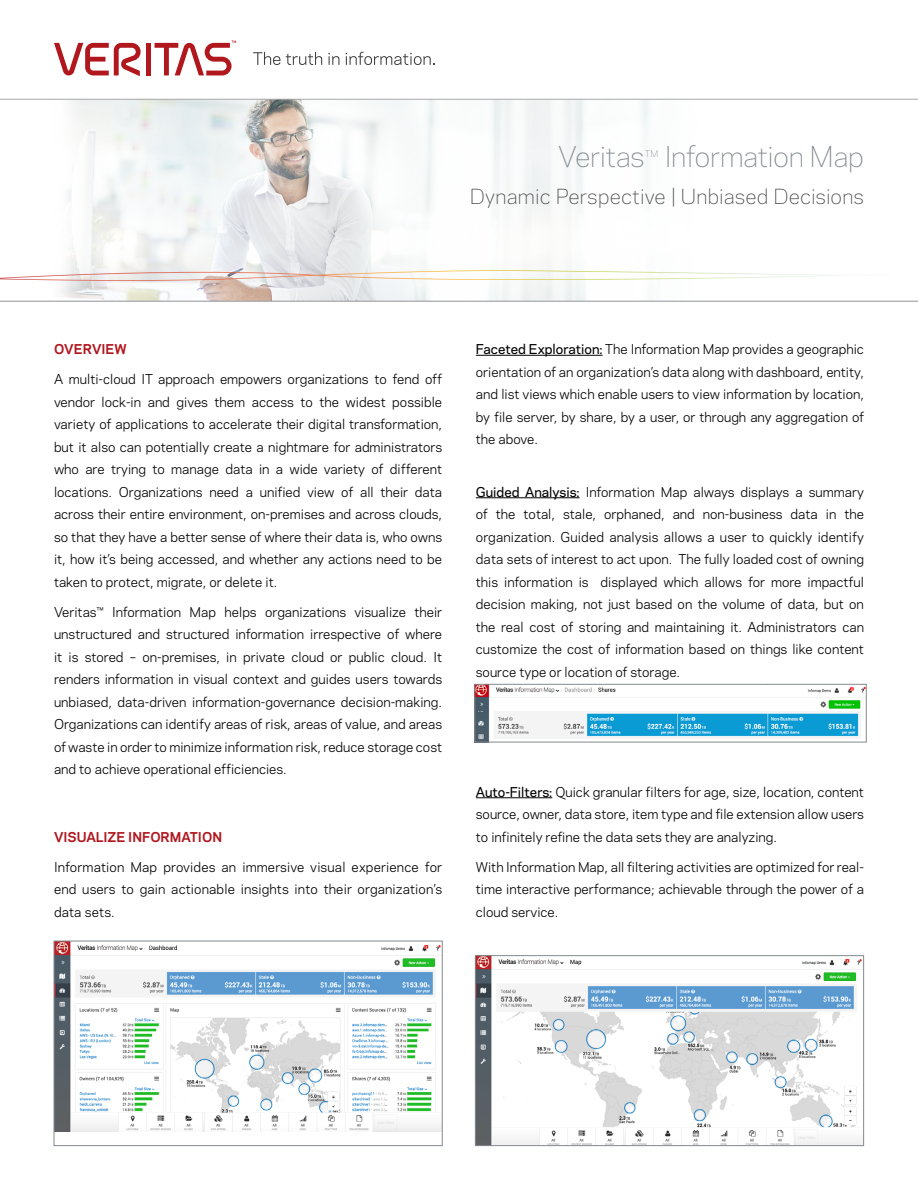
<style>
.page{position:relative;width:918px;height:1188px;background:#fff}
.page>*{position:absolute;margin:0;border:0;box-sizing:border-box;transform-origin:0 0}
.t1{font:300 27px "Polaris";letter-spacing:-.025em;color:#848a8f}
.t2{font:300 19.5px "Polaris";letter-spacing:.005em;color:#414142}
.t3{font:12.75px/22.5px "Polaris";color:#000;text-align:justify}
.t4{font:700 12.75px "Polaris";color:#b0171f}
.t5{font:300 8.7px "Polaris";color:#848a8f}
.s1{font-weight:500}
</style>
<div class="page">
<img style="left:0;top:100px;width:918px;height:201px">
<hr style="left:476px;top:355px;width:127px;height:1px;background:#000">
<hr style="left:476px;top:498px;width:104px;height:1px;background:#000">
<hr style="left:476px;top:798px;width:76px;height:1px;background:#000">
<img style="left:56px;top:943px;width:384px;height:189px">
<div style="left:54px;top:941px;width:388px;height:205px;border:1px solid #848a8f"></div>
<img style="left:477px;top:957px;width:385px;height:187px">
<div style="left:475px;top:955px;width:389px;height:191px;border:1px solid #848a8f"></div>
<img style="left:477px;top:686px;width:387px;height:54px">
<div style="left:475px;top:684px;width:391px;height:58px;border:1px solid #848a8f"></div>
<hr style="left:0;top:99px;width:918px;height:1px;background:#a7a9ac">
<hr style="left:0;top:301px;width:918px;height:1px;background:#a7a9ac">
<svg style="left:253px;top:52px;width:69px;height:13px"></svg>
<svg style="left:328px;top:53px;width:11px;height:12px"></svg>
<svg style="left:346px;top:52px;width:89px;height:13px"></svg>
<hr style="left:146px;top:43px;width:4px;height:32px;background:#b1181e">
<svg style="left:54px;top:43px;width:87px;height:33px"></svg>
<svg style="left:155px;top:40px;width:81px;height:35px"></svg>
<h1 class="t1" style="left:558px;top:136px;width:88px">Veritas</h1>
<p class="t5" style="left:645px;top:147px;width:15px">TM</p>
<h1 class="t1" style="left:664px;top:136px;width:201px">Information Map</h1>
<h2 class="t2" style="left:470px;top:182px;width:396px">Dynamic Perspective | Unbiased Decisions</h2>
<p class="t4" style="left:54px;top:339px;width:74px">OVERVIEW</p>
<p class="t3" style="left:54px;top:367px;width:390px">A multi-cloud IT approach empowers organizations to fend off vendor lock-in and gives them access to the widest possible variety of applications to accelerate their digital transformation, but it also can potentially create a nightmare for administrators who are trying to manage data in a wide variety of different locations. Organizations need a unified view of all their data across their entire environment, on-premises and across clouds, so that they have a better sense of where their data is, who owns it, how it’s being accessed, and whether any actions need to be taken to protect, migrate, or delete it.</p>
<p class="t3" style="left:54px;top:600px;width:390px">Veritas™ Information Map helps organizations visualize their unstructured and structured information irrespective of where it is stored – on-premises, in private cloud or public cloud. It renders information in visual context and guides users towards unbiased, data-driven information-governance decision-making.<br>Organizations can identify areas of risk, areas of value, and areas of waste in order to minimize information risk, reduce storage cost and to achieve operational efficiencies.</p>
<p class="t4" style="left:54px;top:827px;width:170px">VISUALIZE INFORMATION</p>
<p class="t3" style="left:54px;top:855px;width:390px">Information Map provides an immersive visual experience for end users to gain actionable insights into their organization’s data sets.</p>
<p class="t3" style="left:476px;top:337px;width:390px"><span class="s1">Faceted Exploration:</span> The Information Map provides a geographic orientation of an organization’s data along with dashboard, entity, and list views which enable users to view information by location, by file server, by share, by a user, or through any aggregation of the above.</p>
<p class="t3" style="left:476px;top:480px;width:390px"><span class="s1">Guided Analysis:</span> Information Map always displays a summary of the total, stale, orphaned, and non-business data in the organization. Guided analysis allows a user to quickly identify data sets of interest to act upon. The fully loaded cost of owning this information is displayed which allows for more impactful decision making, not just based on the volume of data, but on the real cost of storing and maintaining it. Administrators can customize the cost of information based on things like content source type or location of storage.</p>
<p class="t3" style="left:476px;top:780px;width:390px"><span class="s1">Auto-Filters:</span> Quick granular filters for age, size, location, content source, owner, data store, item type and file extension allow users to infinitely refine the data sets they are analyzing.</p>
<p class="t3" style="left:476px;top:855px;width:390px">With Information Map, all filtering activities are optimized for real&shy;time interactive performance; achievable through the power of a cloud service.</p>
</div>
